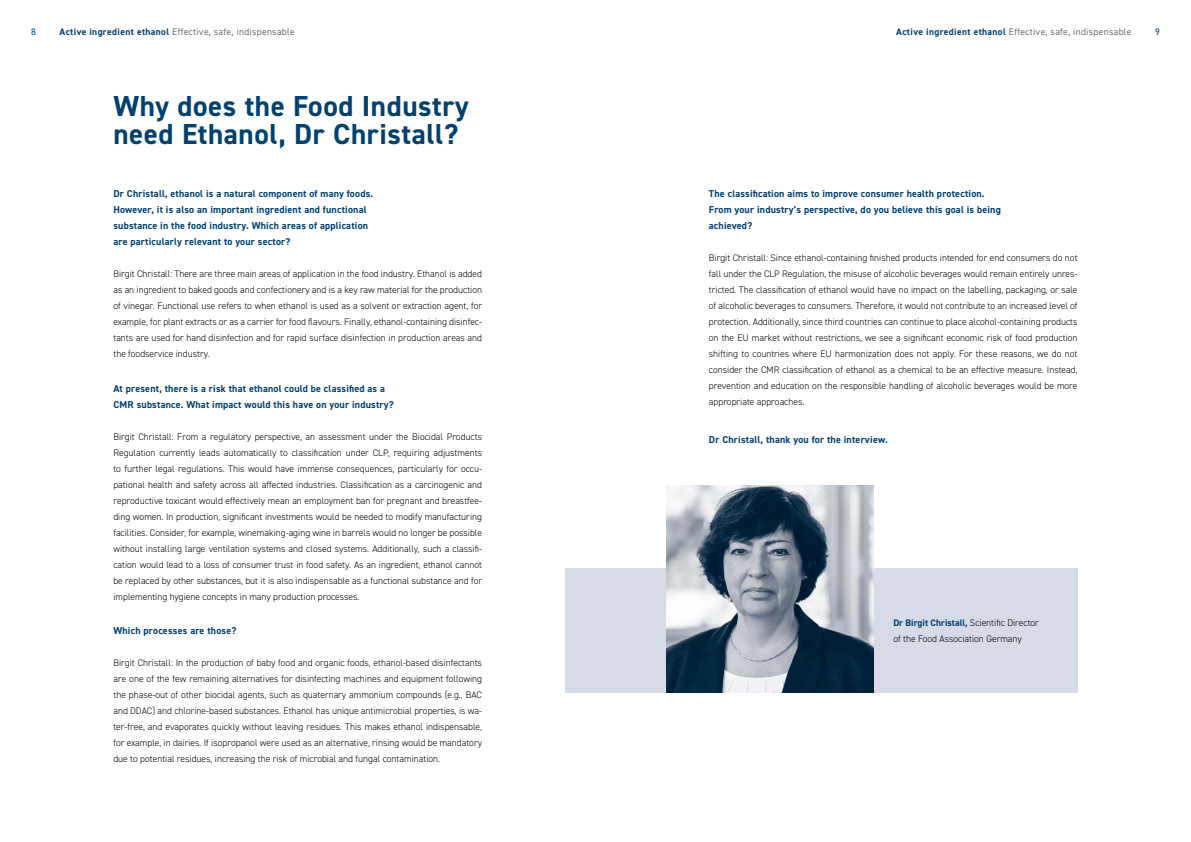
<style>
.page{position:relative;width:1191px;height:842px;background:#fff}
.page>*{position:absolute;margin:0;border:0;box-sizing:border-box;transform-origin:0 0}
.t1{font:700 29px/28px "DIN2014";letter-spacing:.02em;color:#004170}
.t2{font:700 10px/16px "DIN2014";letter-spacing:.02em;color:#004170}
.t3{font:300 9.5px/16px "DIN2014";color:#000;text-align:justify}
.t4{font:9.5px "DIN2014";letter-spacing:.03em;color:#6e6e6e}
.t5{font:9.5px "DIN2014";color:#004170}
.s1{font-weight:700;color:#004170}
</style>
<div class="page">
<div style="left:565px;top:568px;width:512px;height:125px;background:#d7dae7"></div>
<img style="left:666px;top:486px;width:207px;height:207px">
<p class="t5" style="left:31px;top:29px;width:6px">8</p>
<p class="t5" style="left:1155px;top:29px;width:6px">9</p>
<p class="t4" style="left:60px;top:29px;width:237px"><span class="s1">Active ingredient ethanol</span> Effective, safe, indispensable</p>
<p class="t4" style="left:896px;top:29px;width:237px"><span class="s1">Active ingredient ethanol</span> Effective, safe, indispensable</p>
<h1 class="t1" style="left:113px;top:95px;width:357px">Why does the Food Industry need Ethanol, Dr Christall?</h1>
<p class="t2" style="left:113px;top:186px;width:261px">Dr Christall, ethanol is a natural component of many foods.<br>However, it is also an important ingredient and functional substance in the food industry. Which areas of application are particularly relevant to your sector?</p>
<p class="t3" style="left:113px;top:266px;width:370px">Birgit Christall: There are three main areas of application in the food industry. Ethanol is added as an ingredient to baked goods and confectionery and is a key raw material for the production of vinegar. Functional use refers to when ethanol is used as a solvent or extraction agent, for example, for plant extracts or as a carrier for food flavours. Finally, ethanol-containing disinfec&shy;tants are used for hand disinfection and for rapid surface disinfection in production areas and the foodservice industry.</p>
<p class="t2" style="left:113px;top:381px;width:282px">At present, there is a risk that ethanol could be classified as a<br>CMR substance. What impact would this have on your industry?</p>
<p class="t3" style="left:113px;top:429px;width:370px">Birgit Christall: From a regulatory perspective, an assessment under the Biocidal Products Regulation currently leads automatically to classification under CLP, requiring adjustments to further legal regulations. This would have immense consequences, particularly for occu&shy;pational health and safety across all affected industries. Classification as a carcinogenic and reproductive toxicant would effectively mean an employment ban for pregnant and breastfee&shy;ding women. In production, significant investments would be needed to modify manufacturing facilities. Consider, for example, winemaking-aging wine in barrels would no longer be possible without installing large ventilation systems and closed systems. Additionally, such a classifi&shy;cation would lead to a loss of consumer trust in food safety. As an ingredient, ethanol cannot be replaced by other substances, but it is also indispensable as a functional substance and for implementing hygiene concepts in many production processes.</p>
<p class="t2" style="left:113px;top:624px;width:124px">Which processes are those?</p>
<p class="t3" style="left:113px;top:655px;width:370px">Birgit Christall: In the production of baby food and organic foods, ethanol-based disinfectants are one of the few remaining alternatives for disinfecting machines and equipment following the phase-out of other biocidal agents, such as quaternary ammonium compounds (e.g., BAC and DDAC) and chlorine-based substances. Ethanol has unique antimicrobial properties, is wa&shy;ter-free, and evaporates quickly without leaving residues. This makes ethanol indispensable, for example, in dairies. If isopropanol were used as an alternative, rinsing would be mandatory due to potential residues, increasing the risk of microbial and fungal contamination.</p>
<p class="t2" style="left:709px;top:186px;width:293px">The classification aims to improve consumer health protection.<br>From your industry’s perspective, do you believe this goal is being achieved?</p>
<p class="t3" style="left:709px;top:250px;width:370px">Birgit Christall: Since ethanol-containing finished products intended for end consumers do not fall under the CLP Regulation, the misuse of alcoholic beverages would remain entirely unres&shy;tricted. The classification of ethanol would have no impact on the labelling, packaging, or sale of alcoholic beverages to consumers. Therefore, it would not contribute to an increased level of protection. Additionally, since third countries can continue to place alcohol-containing products on the EU market without restrictions, we see a significant economic risk of food production shifting to countries where EU harmonization does not apply. For these reasons, we do not consider the CMR classification of ethanol as a chemical to be an effective measure. Instead, prevention and education on the responsible handling of alcoholic beverages would be more appropriate approaches.</p>
<p class="t2" style="left:709px;top:432px;width:180px">Dr Christall, thank you for the interview.</p>
<p class="t3" style="left:893px;top:615px;width:147px"><span class="s1">Dr Birgit Christall,</span> Scientific Director of the Food Association Germany</p>
</div>
